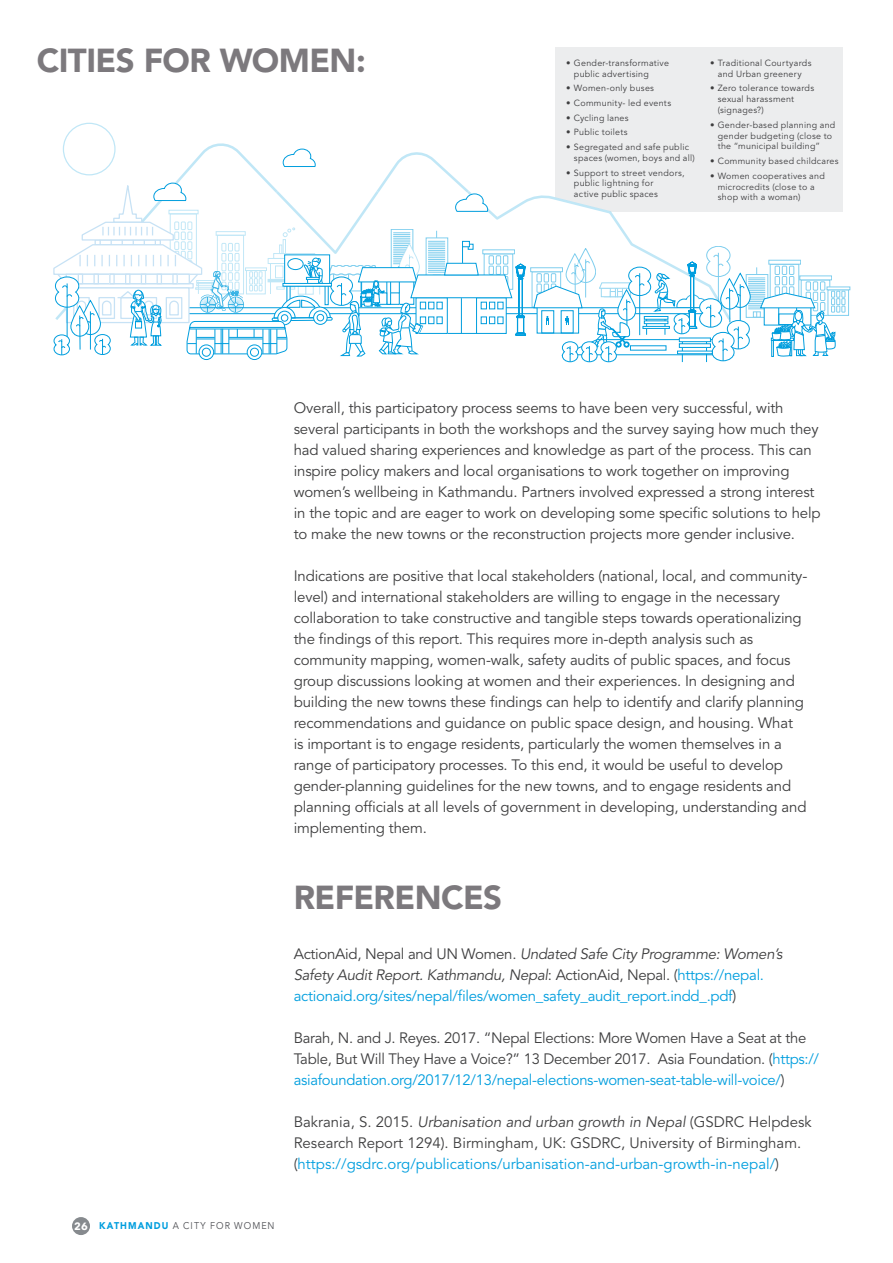
<style>
.page{position:relative;width:893px;height:1263px;background:#fff}
.page>*{position:absolute;margin:0;border:0;box-sizing:border-box;transform-origin:0 0}
.Headline_2{font:900 33px "Avenir";letter-spacing:-.015em;color:#7c797d}
.Text{font:15px/21px "Avenir";letter-spacing:-.01em;color:#3e3e3f}
.Text-2{font:15px/21px "Avenir";letter-spacing:-.02em;color:#009ede}
.t1{font:9.75px "Avenir";letter-spacing:.115em;color:#4d4e53;scale:.92 1}
.t2{font:8.85px/10.8px "Avenir";letter-spacing:.03em;color:#3e3e3f}
.s1{font-family:"Avenir Next";font-weight:700;font-size:10.5px;color:#fff}
.s2{font-weight:900;color:#009ede}
.s3{color:#3e3e3f}
.s4{font-style:italic;color:#3e3e3f}
.s5{color:#009ede}
.s6{font-style:italic}
</style>
<div class="page">
<div style="left:72px;top:1217px;width:18px;height:18px;background:#868a8e;border-radius:50%"></div>
<div style="left:555px;top:47px;width:288px;height:164px;background:#e6e7e9"></div>
<svg style="left:845px;top:292px;width:1px;height:20px"></svg>
<svg style="left:53px;top:141px;width:792px;height:222px"></svg>
<p class="Headline_2" style="left:37px;top:40px;width:330px">CITIES FOR WOMEN:</p>
<p class="t2" style="left:574px;top:58px;width:97px;text-indent:-8px">• Gender-transformative public advertising</p>
<p class="t2" style="left:566px;top:83px;width:89px">• Women-only buses</p>
<p class="t2" style="left:566px;top:98px;width:106px">• Community- led events</p>
<p class="t2" style="left:566px;top:113px;width:64px">• Cycling lanes</p>
<p class="t2" style="left:566px;top:127px;width:63px">• Public toilets</p>
<p class="t2" style="left:574px;top:142px;width:122px;text-indent:-8px">• Segregated and safe public spaces (women, boys and all)</p>
<p class="t2" style="left:574px;top:167px;width:112px;text-indent:-8px">• Support to street vendors, public lightning for<br>active public spaces</p>
<p class="t2" style="left:710px;top:58px;width:103px;text-align:center">• Traditional Courtyards and Urban greenery</p>
<p class="t2" style="left:718px;top:83px;width:98px;text-indent:-8px">• Zero tolerance towards sexual harassment (signages?)</p>
<p class="t2" style="left:718px;top:120px;width:119px;text-indent:-8px">• Gender-based planning and gender budgeting (close to the “municipal building”</p>
<p class="t2" style="left:710px;top:156px;width:130px">• Community based childcares</p>
<p class="t2" style="left:718px;top:171px;width:108px;text-indent:-8px">• Women cooperatives and microcredits (close to a shop with a woman)</p>
<p class="Text" style="left:294px;top:397px;width:528px">Overall, this participatory process seems to have been very successful, with several participants in both the workshops and the survey saying how much they had valued sharing experiences and knowledge as part of the process. This can inspire policy makers and local organisations to work together on improving women’s wellbeing in Kathmandu. Partners involved expressed a strong interest in the topic and are eager to work on developing some specific solutions to help to make the new towns or the reconstruction projects more gender inclusive.</p>
<p class="Text" style="left:294px;top:565px;width:515px">Indications are positive that local stakeholders (national, local, and community&shy;level) and international stakeholders are willing to engage in the necessary collaboration to take constructive and tangible steps towards operationalizing the findings of this report. This requires more in-depth analysis such as community mapping, women-walk, safety audits of public spaces, and focus group discussions looking at women and their experiences. In designing and building the new towns these findings can help to identify and clarify planning recommendations and guidance on public space design, and housing. What<br>is important is to engage residents, particularly the women themselves in a range of participatory processes. To this end, it would be useful to develop gender-planning guidelines for the new towns, and to engage residents and planning officials at all levels of government in developing, understanding and implementing them.</p>
<p class="t1" style="left:74px;top:1220px;width:219px"><span class="s1">26</span> <span class="s2">KATHMANDU</span> A CITY FOR WOMEN</p>
<p class="Headline_2" style="left:294px;top:878px;width:210px">REFERENCES</p>
<p class="Text-2" style="left:294px;top:943px;width:490px"><span class="s3">ActionAid, Nepal and UN Women.</span> <span class="s4">Undated Safe City Programme: Women’s<br>Safety Audit Report. Kathmandu, Nepal</span><span class="s3">: ActionAid, Nepal. (</span>https://nepal. actionaid.org/sites/nepal/files/women_safety_audit_report.indd_.pdf<span class="s3">)</span></p>
<p class="Text" style="left:294px;top:1027px;width:527px">Barah, N. and J. Reyes. 2017. “Nepal Elections: More Women Have a Seat at the<br>Table, But Will They Have a Voice?” 13 December 2017. Asia Foundation. (<span class="s5">https:// asiafoundation.org/2017/12/13/nepal-elections-women-seat-table-will-voice/</span>)</p>
<p class="Text" style="left:294px;top:1111px;width:519px">Bakrania, S. 2015. <span class="s6">Urbanisation and urban growth in Nepal</span> (GSDRC Helpdesk<br>Research Report 1294). Birmingham, UK: GSDRC, University of Birmingham. (<span class="s5">https://gsdrc.org/publications/urbanisation-and-urban-growth-in-nepal/</span>)</p>
</div>
